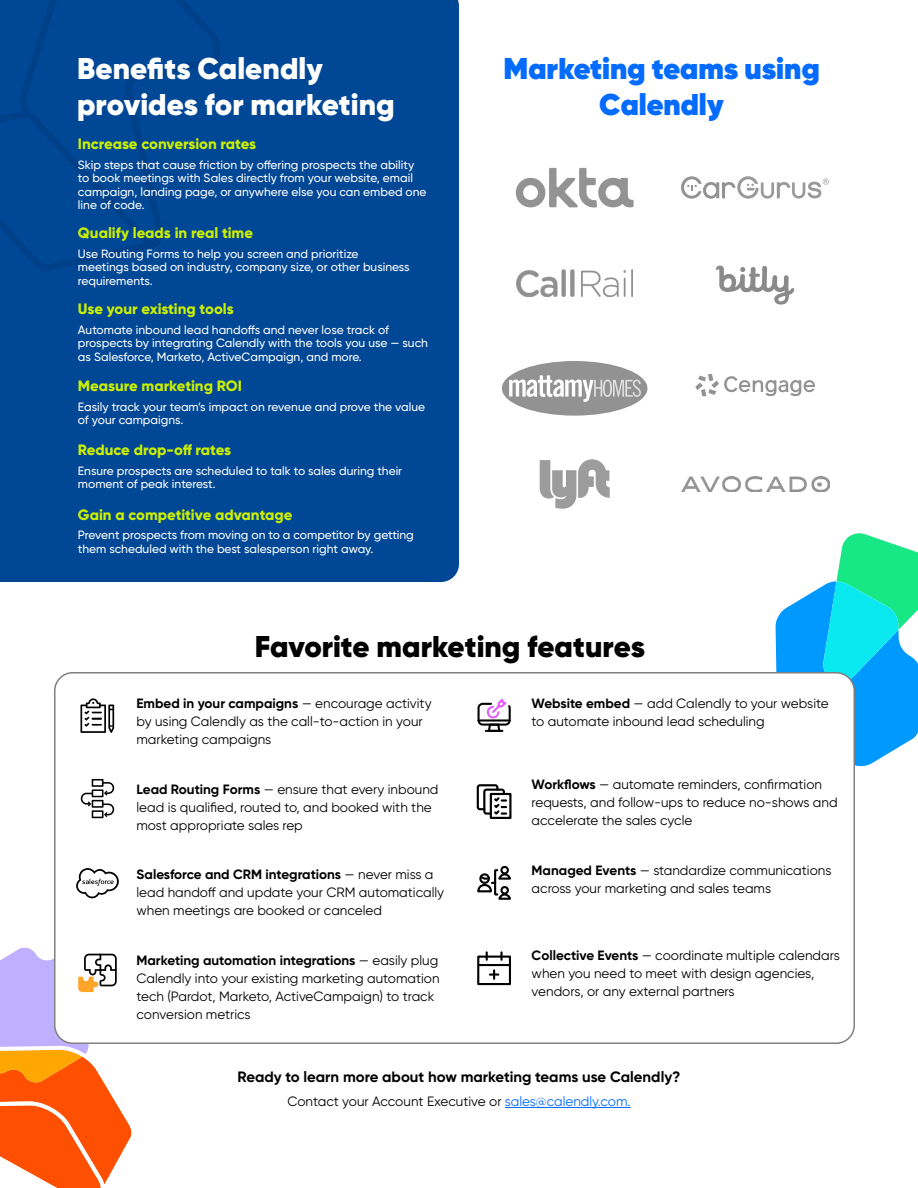
<style>
.page{position:relative;width:918px;height:1188px;background:#fff}
.page>*{position:absolute;margin:0;border:0;box-sizing:border-box;transform-origin:0 0}
.t1{font:900 30px/36px "Gilroy";color:#fff}
.t2{font:800 30px/36px "Gilroy";color:#046bff;text-align:center}
.t3{font:900 30px "Gilroy";color:#000}
.t4{font:800 15px "Gilroy";color:#cbef03}
.t5{font:700 15px "Gilroy";color:#000}
.t6{font:13.5px/18px "Gilroy";color:#000}
.t7{font:500 12px/13.5px "Gilroy";color:#fff}
.s1{font-weight:700}
.s2{color:#006bff}
</style>
<div class="page">
<svg style="left:775px;top:533px;width:143px;height:234px"></svg>
<div style="left:0;top:0;width:459px;height:582px;background:#004796"></div>
<svg style="left:0;top:0;width:222px;height:272px;background:#004694"></svg>
<div style="left:502px;top:361px;width:145px;height:55px;background:#929292;border-radius:50%"></div>
<svg style="left:509px;top:375px;width:132px;height:27px"></svg>
<svg style="left:695px;top:374px;width:120px;height:22px"></svg>
<svg style="left:681px;top:176px;width:148px;height:23px"></svg>
<img style="left:681px;top:477px;width:148px;height:14px">
<hr style="left:505px;top:1107px;width:126px;height:1px;background:#006bff">
<svg style="left:516px;top:168px;width:118px;height:40px"></svg>
<img style="left:517px;top:269px;width:115px;height:27px">
<svg style="left:716px;top:265px;width:79px;height:40px"></svg>
<svg style="left:540px;top:459px;width:70px;height:50px"></svg>
<div style="left:55px;top:673px;width:799px;height:370px;background:#fff;border-radius:18px"></div>
<div style="left:54px;top:672px;width:801px;height:372px;border:2px solid #808080;border-radius:18px"></div>
<svg style="left:0;top:946px;width:137px;height:242px"></svg>
<svg style="left:81px;top:779px;width:33px;height:39px"></svg>
<div style="left:490px;top:793px;width:22px;height:26px;border:2px solid #000"></div>
<svg style="left:477px;top:784px;width:29px;height:33px"></svg>
<svg style="left:478px;top:699px;width:33px;height:33px"></svg>
<svg style="left:477px;top:866px;width:34px;height:34px"></svg>
<svg style="left:490px;top:970px;width:8px;height:9px"></svg>
<div style="left:477px;top:956px;width:34px;height:29px;border:2px solid #000"></div>
<hr style="left:478px;top:964px;width:32px;height:2px;background:#000">
<svg style="left:486px;top:952px;width:2px;height:8px"></svg>
<svg style="left:500px;top:952px;width:3px;height:8px"></svg>
<svg style="left:80px;top:698px;width:34px;height:35px"></svg>
<svg style="left:76px;top:868px;width:43px;height:30px"></svg>
<h1 class="t1" style="left:77px;top:51px;width:319px">Benefits Calendly provides for marketing</h1>
<p class="t4" style="left:78px;top:135px;width:180px">Increase conversion rates</p>
<p class="t7" style="left:78px;top:158px;width:350px">Skip steps that cause friction by offering prospects the ability to book meetings with Sales directly from your website, email campaign, landing page, or anywhere else you can embed one line of code.</p>
<p class="t4" style="left:78px;top:224px;width:177px">Qualify leads in real time</p>
<p class="t7" style="left:78px;top:247px;width:333px">Use Routing Forms to help you screen and prioritize meetings based on industry, company size, or other business requirements.</p>
<p class="t4" style="left:78px;top:299px;width:157px">Use your existing tools</p>
<p class="t7" style="left:78px;top:323px;width:352px">Automate inbound lead handoffs and never lose track of prospects by integrating Calendly with the tools you use — such as Salesforce, Marketo, ActiveCampaign, and more.</p>
<p class="t4" style="left:78px;top:376px;width:165px">Measure marketing ROI</p>
<p class="t7" style="left:78px;top:400px;width:349px">Easily track your team’s impact on revenue and prove the value of your campaigns.</p>
<p class="t4" style="left:78px;top:441px;width:155px">Reduce drop-off rates</p>
<p class="t7" style="left:78px;top:464px;width:326px">Ensure prospects are scheduled to talk to sales during their moment of peak interest.</p>
<p class="t4" style="left:78px;top:505px;width:216px">Gain a competitive advantage</p>
<p class="t7" style="left:78px;top:528px;width:337px">Prevent prospects from moving on to a competitor by getting them scheduled with the best salesperson right away.</p>
<h1 class="t2" style="left:504px;top:51px;width:318px">Marketing teams using<br>Calendly</h1>
<h1 class="t3" style="left:255px;top:627px;width:392px">Favorite marketing features</h1>
<p class="t6" style="left:136px;top:695px;width:297px"><span class="s1">Embed in your campaigns</span> — encourage activity by using Calendly as the call-to-action in your marketing campaigns</p>
<p class="t6" style="left:136px;top:780px;width:304px"><span class="s1">Lead Routing Forms</span> — ensure that every inbound lead is qualified, routed to, and booked with the most appropriate sales rep</p>
<p class="t6" style="left:136px;top:866px;width:309px"><span class="s1">Salesforce and CRM integrations</span> — never miss a lead handoff and update your CRM automatically when meetings are booked or canceled</p>
<p class="t6" style="left:136px;top:951px;width:305px"><span class="s1">Marketing automation integrations</span> — easily plug Calendly into your existing marketing automation tech (Pardot, Marketo, ActiveCampaign) to track conversion metrics</p>
<p class="t6" style="left:532px;top:695px;width:299px"><span class="s1">Website embed</span> — add Calendly to your website to automate inbound lead scheduling</p>
<p class="t6" style="left:532px;top:776px;width:307px"><span class="s1">Workflows</span> — automate reminders, confirmation requests, and follow-ups to reduce no-shows and accelerate the sales cycle</p>
<p class="t6" style="left:532px;top:861px;width:301px"><span class="s1">Managed Events</span> — standardize communications across your marketing and sales teams</p>
<p class="t6" style="left:532px;top:947px;width:310px"><span class="s1">Collective Events</span> — coordinate multiple calendars when you need to meet with design agencies, vendors, or any external partners</p>
<p class="t5" style="left:238px;top:1067px;width:444px">Ready to learn more about how marketing teams use Calendly?</p>
<p class="t6" style="left:287px;top:1092px;width:345px">Contact your Account Executive or <span class="s2">sales@calendly.com.</span></p>
</div>
